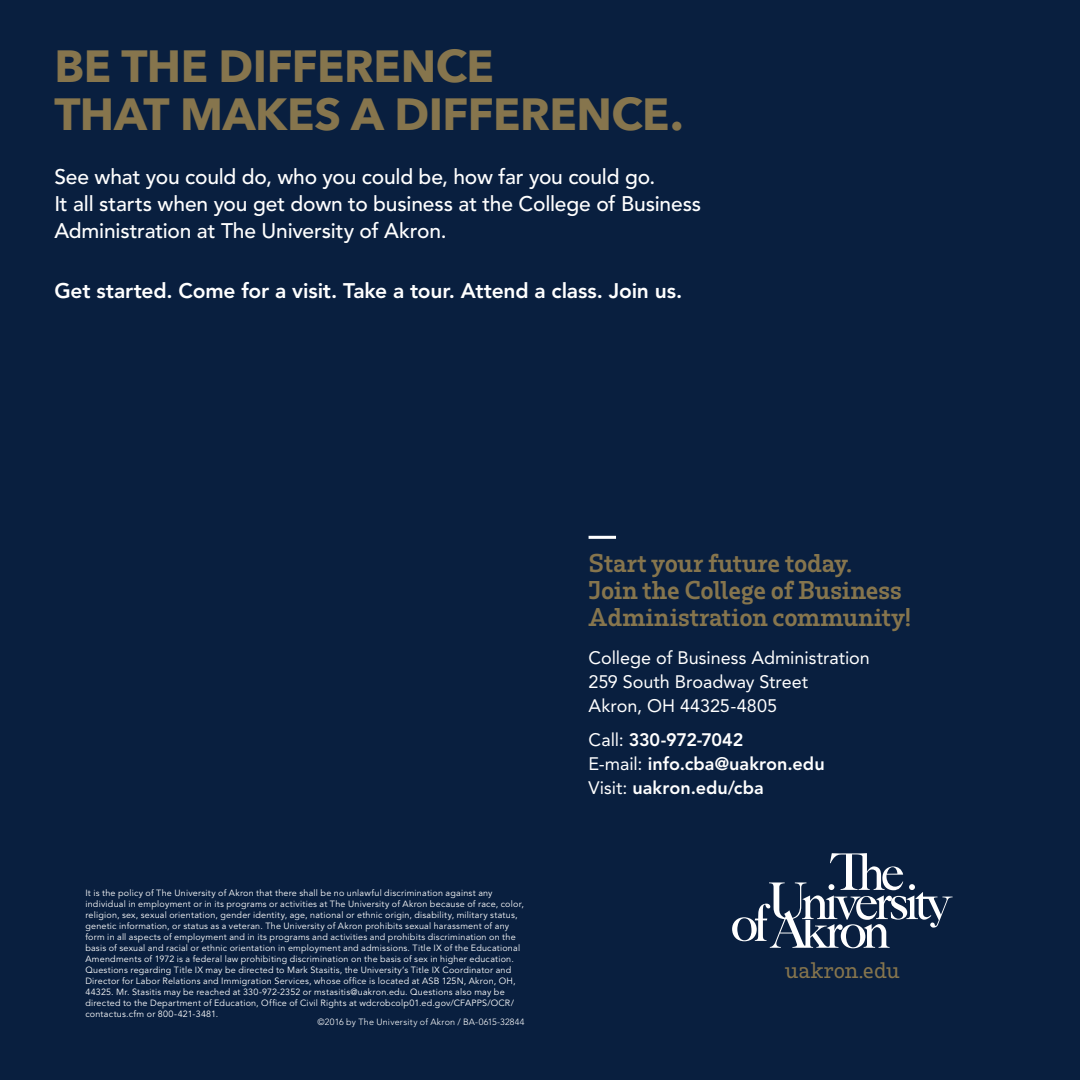
<style>
.page{position:relative;width:1080px;height:1080px;background:#091f3f}
.page>*{position:absolute;margin:0;border:0;box-sizing:border-box;transform-origin:0 0}
.t1{font:700 45px/48px "Avenir Next";letter-spacing:-.01em;color:#86754d}
.t2{font:600 24px/27px "Rum Serif";letter-spacing:-.01em;color:#86754d}
.t3{font:500 21px/27px "Avenir";letter-spacing:-.01em;color:#fff}
.t4{font:800 21px "Avenir";letter-spacing:-.005em;color:#fff}
.t5{font:500 21px "Rum Serif";letter-spacing:.005em;color:#86754d}
.t6{font:18px/24px "Avenir";color:#fff}
.t7{font:800 18px/24px "Avenir";color:#fff}
.t8{font:9px/10.9px "Avenir";letter-spacing:.025em;color:#fff}
.t9{font:300 9px "Avenir";letter-spacing:.025em;color:#fff}
.s1{font-weight:400}
</style>
<div class="page">
<hr style="left:589px;top:536px;width:27px;height:3px;background:#fff">
<svg style="left:732px;top:853px;width:221px;height:95px"></svg>
<h1 class="t1" style="left:54px;top:42px;width:631px">BE THE DIFFERENCE<br>THAT MAKES A DIFFERENCE.</h1>
<h3 class="t3" style="left:54px;top:164px;width:648px">See what you could do, who you could be, how far you could go.<br>It all starts when you get down to business at the College of Business<br>Administration at The University of Akron.</h3>
<h3 class="t4" style="left:54px;top:278px;width:629px">Get started. Come for a visit. Take a tour. Attend a class. Join us.</h3>
<p class="t8" style="left:85px;top:888px;width:440px">It is the policy of The University of Akron that there shall be no unlawful discrimination against any individual in employment or in its programs or activities at The University of Akron because of race, color, religion, sex, sexual orientation, gender identity, age, national or ethnic origin, disability, military status, genetic information, or status as a veteran. The University of Akron prohibits sexual harassment of any form in all aspects of employment and in its programs and activities and prohibits discrimination on the basis of sexual and racial or ethnic orientation in employment and admissions. Title IX of the Educational Amendments of 1972 is a federal law prohibiting discrimination on the basis of sex in higher education.<br>Questions regarding Title IX may be directed to Mark Stasitis, the University’s Title IX Coordinator and Director for Labor Relations and Immigration Services, whose office is located at ASB 125N, Akron, OH, 44325. Mr. Stasitis may be reached at 330-972-2352 or mstasitis@uakron.edu. Questions also may be directed to the Department of Education, Office of Civil Rights at wdcrobcolp01.ed.gov/CFAPPS/OCR/ contactus.cfm or 800-421-3481.</p>
<p class="t9" style="left:318px;top:1016px;width:208px">©2016 by The University of Akron / BA-0615-32844</p>
<h2 class="t2" style="left:589px;top:550px;width:325px">Start your future today.<br>Join the College of Business<br>Administration community!</h2>
<h3 class="t6" style="left:589px;top:646px;width:283px">College of Business Administration<br>259 South Broadway Street<br>Akron, OH 44325-4805</h3>
<h3 class="t7" style="left:589px;top:728px;width:238px"><span class="s1">Call:</span> 330-972-7042<br><span class="s1">E-mail:</span> info.cba@uakron.edu<br><span class="s1">Visit:</span> uakron.edu/cba</h3>
<h3 class="t5" style="left:785px;top:958px;width:116px">uakron.edu</h3>
</div>
